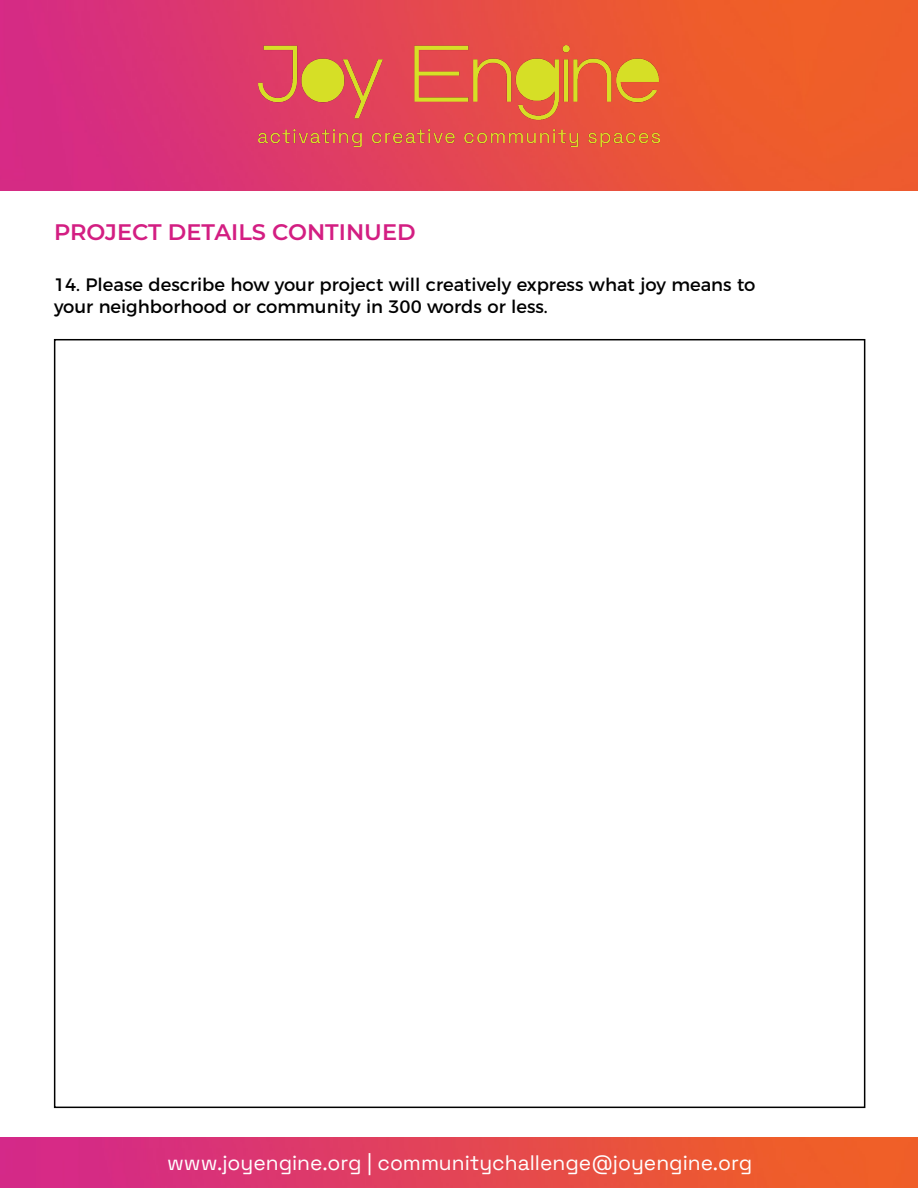
<style>
.page{position:relative;width:918px;height:1188px;background:#fff}
.page>*{position:absolute;margin:0;border:0;box-sizing:border-box;transform-origin:0 0}
.t1{font:600 22.5px "Montserrat";color:#d31e82}
.t2{font:21px "Space Grotesk";color:#fff}
.t3{font:18px/21.6px "Montserrat";color:#000}
</style>
<div class="page">
<img style="left:1px;top:0;width:917px;height:190px">
<img style="left:258px;top:46px;width:402px;height:101px">
<img style="left:0;top:1137px;width:918px;height:51px">
<p class="t1" style="left:54px;top:216px;width:363px">PROJECT DETAILS CONTINUED</p>
<p class="t3" style="left:54px;top:273px;width:703px">14. Please describe how your project will creatively express what joy means to your neighborhood or community in 300 words or less.</p>
<p class="t2" style="left:167px;top:1147px;width:586px">www.joyengine.org | communitychallenge@joyengine.org</p>
</div>
